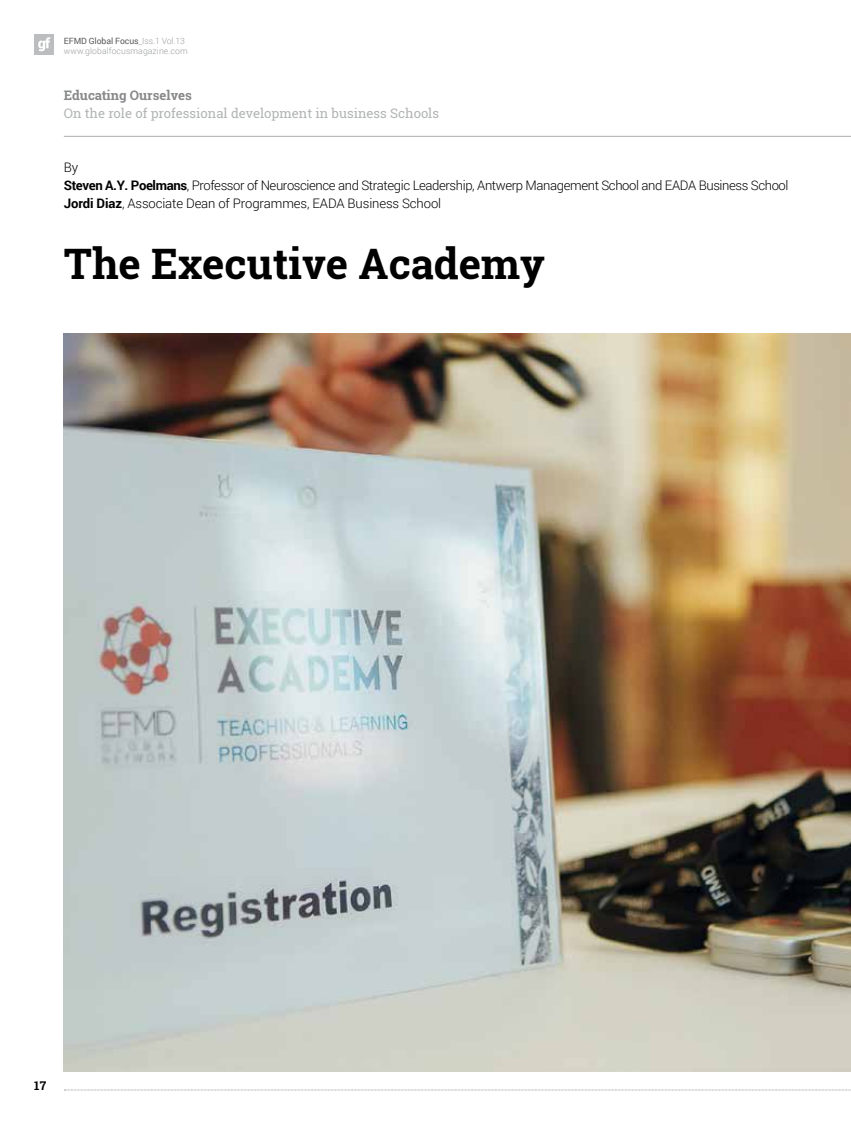
<style>
.page{position:relative;width:851px;height:1127px;background:#fff}
.page>*{position:absolute;margin:0;border:0;box-sizing:border-box;transform-origin:0 0}
.t1{font:700 42px "Roboto Slab";color:#000}
.t2{font:300 13.2px/18px "Roboto";letter-spacing:-.03em;color:#000}
.t3{font:13.2px "Roboto Slab";color:#b1b3b4}
.t4{font:700 13.2px "Roboto Slab";color:#87888a}
.t5{font:700 12px "Roboto Slab";color:#000}
.t6{font:300 8.7px/10.1px "Roboto";letter-spacing:.01em;color:#9c9e9f}
.s1{font-weight:400;color:#58585a}
.s2{font-weight:700}
</style>
<div class="page">
<svg style="left:64px;top:1089px;width:787px;height:1px"></svg>
<div style="left:34px;top:34px;width:20px;height:20px;background:#bbbdbe"></div>
<svg style="left:38px;top:37px;width:12px;height:14px"></svg>
<hr style="left:64px;top:136px;width:786px;height:1px;background:#b1b3b4">
<img style="left:64px;top:334px;width:786px;height:738px">
<p class="t6" style="left:64px;top:35px;width:125px"><span class="s1">EFMD Global Focus</span>_Iss.1 Vol.13 www.globalfocusmagazine.com</p>
<p class="t4" style="left:64px;top:86px;width:130px">Educating Ourselves</p>
<p class="t3" style="left:64px;top:104px;width:377px">On the role of professional development in business Schools</p>
<p class="t2" style="left:64px;top:158px;width:726px">By<br><span class="s2">Steven A.Y. Poelmans</span>, Professor of Neuroscience and Strategic Leadership, Antwerp Management School and EADA Business School<br><span class="s2">Jordi Diaz</span>, Associate Dean of Programmes, EADA Business School</p>
<h1 class="t1" style="left:64px;top:235px;width:483px">The Executive Academy</h1>
<p class="t5" style="left:34px;top:1077px;width:14px">17</p>
</div>
